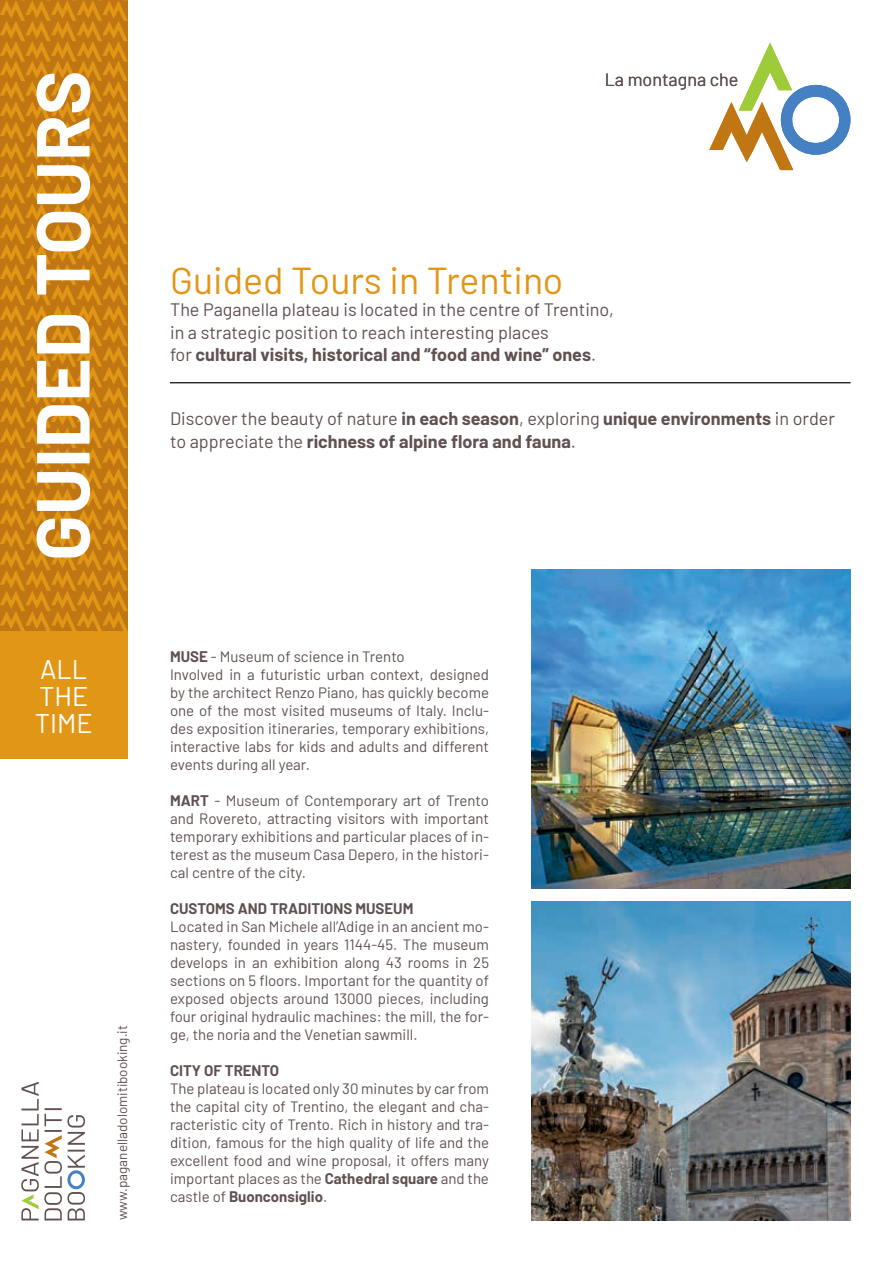
<style>
.page{position:relative;width:893px;height:1263px;background:#fff}
.page>*{position:absolute;margin:0;border:0;box-sizing:border-box;transform-origin:0 0}
.t1{font:700 75px "Barlow";color:#fff}
.t2{font:37.5px "Barlow";color:#e29616}
.t3{font:27px/27px "Barlow";color:#fff}
.t4{font:18px/22.5px "Barlow";color:#5f5150}
.t5{font:700 18px/22.5px "Barlow";color:#5f5150}
.t6{font:15px/18px "Barlow";color:#5f5150;text-align:justify}
.t7{font:700 15px "Barlow";color:#5f5150}
.t8{font:13.5px "Barlow";color:#5f5150}
.s1{font-weight:700}
.s2{font-weight:400}
</style>
<div class="page">
<svg style="left:0;top:0;width:128px;height:631px;background:#cc8113"></svg>
<div style="left:0;top:631px;width:128px;height:128px;background:#e29616"></div>
<svg style="left:21px;top:1082px;width:64px;height:138px"></svg>
<svg style="left:709px;top:43px;width:141px;height:127px"></svg>
<hr style="left:170px;top:382px;width:680px;height:1px;background:#231f20">
<img style="left:531px;top:901px;width:319px;height:319px">
<img style="left:531px;top:570px;width:319px;height:319px">
<h1 class="t1" style="left:7px;top:561px;width:492px;rotate:-90deg">GUIDED TOURS</h1>
<p class="t4" style="left:605px;top:67px;width:135px">La montagna che</p>
<h2 class="t2" style="left:170px;top:253px;width:395px">Guided Tours in Trentino</h2>
<p class="t4" style="left:170px;top:297px;width:445px">The Paganella plateau is located in the centre of Trentino, in a strategic position to reach interesting places<br>for <span class="s1">cultural visits, historical and “food and wine” ones</span>.</p>
<p class="t5" style="left:170px;top:406px;width:666px"><span class="s2">Discover the beauty of nature</span> in each season<span class="s2">, exploring</span> unique environments <span class="s2">in order to appreciate the</span> richness of alpine flora and fauna<span class="s2">.</span></p>
<h3 class="t3" style="left:35px;top:653px;width:59px">ALL<br>THE<br>TIME</h3>
<p class="t8" style="left:113px;top:1220px;width:197px;rotate:-90deg">www.paganelladolomitibooking.it</p>
<p class="t6" style="left:170px;top:647px;width:320px;text-align:left"><span class="s1">MUSE</span> - Museum of science in Trento<br>Involved in a futuristic urban context, designed by the architect Renzo Piano, has quickly become one of the most visited museums of Italy. Inclu&shy;des exposition itineraries, temporary exhibitions, interactive labs for kids and adults and different events during all year.</p>
<p class="t6" style="left:170px;top:791px;width:320px"><span class="s1">MART</span> - Museum of Contemporary art of Trento and Rovereto, attracting visitors with important temporary exhibitions and particular places of in&shy;terest as the museum Casa Depero, in the histori&shy;cal centre of the city.</p>
<p class="t7" style="left:170px;top:898px;width:245px">CUSTOMS AND TRADITIONS MUSEUM</p>
<p class="t6" style="left:170px;top:917px;width:320px">Located in San Michele all’Adige in an ancient mo&shy;nastery, founded in years 1144-45. The museum develops in an exhibition along 43 rooms in 25 sections on 5 floors. Important for the quantity of exposed objects around 13000 pieces, including four original hydraulic machines: the mill, the for&shy;ge, the noria and the Venetian sawmill.</p>
<p class="t7" style="left:170px;top:1060px;width:111px">CITY OF TRENTO</p>
<p class="t6" style="left:170px;top:1079px;width:320px">The plateau is located only 30 minutes by car from the capital city of Trentino, the elegant and cha&shy;racteristic city of Trento. Rich in history and tra&shy;dition, famous for the high quality of life and the excellent food and wine proposal, it offers many important places as the <span class="s1">Cathedral square</span> and the castle of <span class="s1">Buonconsiglio</span>.</p>
</div>
